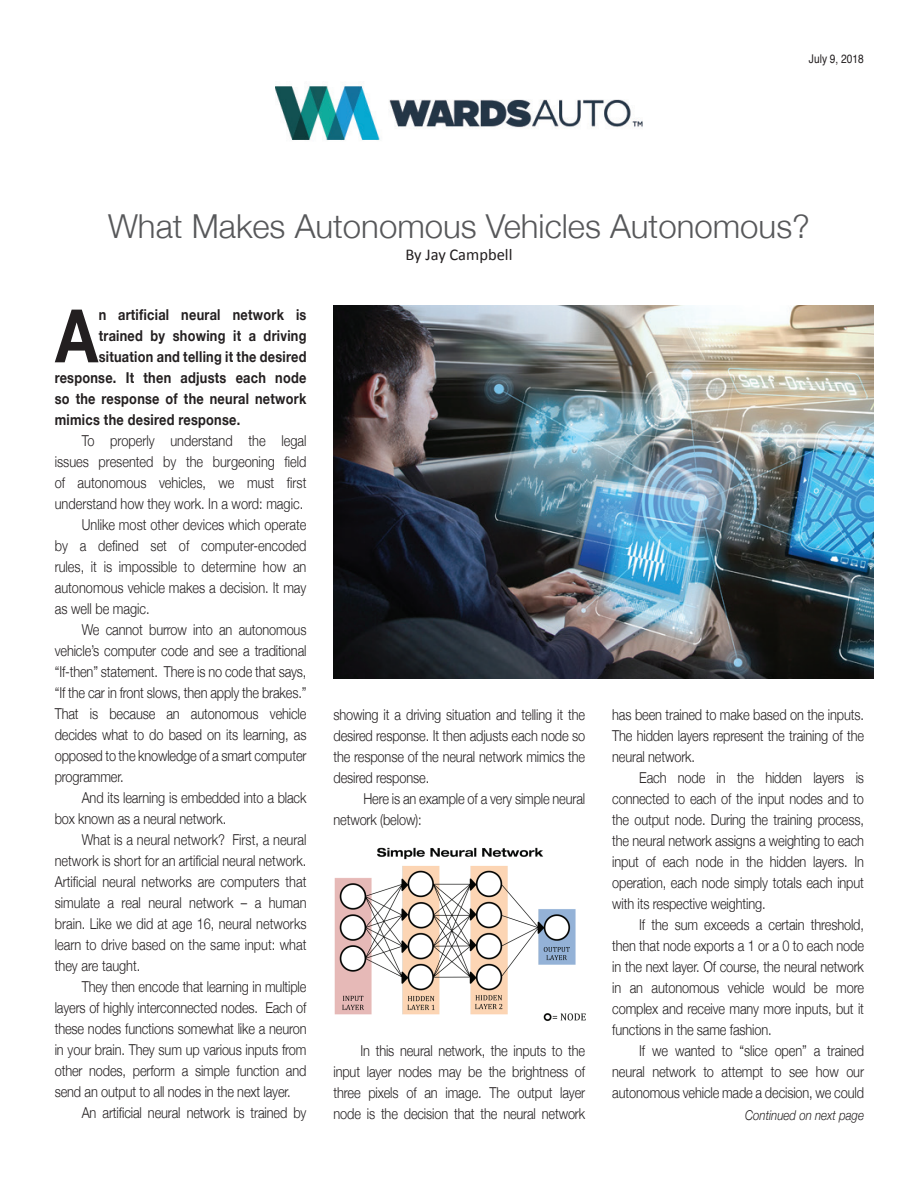
<style>
.page{position:relative;width:918px;height:1188px;background:#fff}
.page>*{position:absolute;margin:0;border:0;box-sizing:border-box;transform-origin:0 0}
.t1{font:700 73.8px "Helvetica Neue";color:#231f20;scale:.85 1}
.t2{font:300 33px "Helvetica Neue";color:#57585a}
.t3{font:16.5px "Calibri";color:#231f20}
.t4{font:300 15px/21px "Helvetica Neue";letter-spacing:-.01em;color:#231f20;text-align:justify;scale:.85 1}
.t5{font:700 15px "Helvetica Neue";letter-spacing:.02em;color:#231f20;scale:.85 1}
.t6{font:italic 300 13.5px "Helvetica Neue";color:#231f20;scale:.85 1}
.t7{font:12px "Helvetica";color:#231f20;scale:.85 1}
</style>
<div class="page">
<img style="left:275px;top:86px;width:368px;height:54px">
<img style="left:333px;top:306px;width:540px;height:372px">
<img style="left:334px;top:847px;width:252px;height:174px">
<p class="t7" style="left:809px;top:50px;width:66px">July 9, 2018</p>
<h2 class="t2" style="left:108px;top:199px;width:703px">What Makes Autonomous Vehicles Autonomous?</h2>
<p class="t3" style="left:405px;top:244px;width:109px">By Jay Campbell</p>
<h1 class="t1" style="left:55px;top:278px;width:52px">A</h1>
<p class="t5" style="left:99px;top:303px;width:246px">n artificial neural network is</p>
<p class="t5" style="left:99px;top:324px;width:246px">trained by showing it a driving</p>
<p class="t5" style="left:99px;top:345px;width:246px">situation and telling it the desired</p>
<p class="t5" style="left:55px;top:366px;width:298px">response. It then adjusts each node</p>
<p class="t5" style="left:55px;top:387px;width:298px">so the response of the neural network</p>
<p class="t5" style="left:55px;top:408px;width:220px">mimics the desired response.</p>
<p class="t4" style="left:82px;top:429px;width:266px">To properly understand the legal</p>
<p class="t4" style="left:55px;top:450px;width:298px">issues presented by the burgeoning field</p>
<p class="t4" style="left:55px;top:471px;width:298px">of autonomous vehicles, we must first</p>
<p class="t4" style="left:55px;top:492px;width:294px">understand how they work. In a word: magic.</p>
<p class="t4" style="left:82px;top:513px;width:266px">Unlike most other devices which operate</p>
<p class="t4" style="left:55px;top:534px;width:298px">by a defined set of computer-encoded</p>
<p class="t4" style="left:55px;top:555px;width:298px">rules, it is impossible to determine how an</p>
<p class="t4" style="left:55px;top:576px;width:298px">autonomous vehicle makes a decision. It may</p>
<p class="t4" style="left:55px;top:597px;width:113px">as well be magic.</p>
<p class="t4" style="left:82px;top:618px;width:266px">We cannot burrow into an autonomous</p>
<p class="t4" style="left:55px;top:639px;width:298px">vehicle’s computer code and see a traditional</p>
<p class="t4" style="left:55px;top:660px;width:298px">“If-then” statement. There is no code that says,</p>
<p class="t4" style="left:55px;top:681px;width:298px">“If the car in front slows, then apply the brakes.”</p>
<p class="t4" style="left:55px;top:702px;width:298px">That is because an autonomous vehicle</p>
<p class="t4" style="left:55px;top:723px;width:298px">decides what to do based on its learning, as</p>
<p class="t4" style="left:55px;top:744px;width:298px">opposed to the knowledge of a smart computer</p>
<p class="t4" style="left:55px;top:765px;width:83px">programmer.</p>
<p class="t4" style="left:82px;top:786px;width:266px">And its learning is embedded into a black</p>
<p class="t4" style="left:55px;top:807px;width:203px">box known as a neural network.</p>
<p class="t4" style="left:82px;top:828px;width:266px">What is a neural network? First, a neural</p>
<p class="t4" style="left:55px;top:849px;width:298px">network is short for an artificial neural network.</p>
<p class="t4" style="left:55px;top:870px;width:298px">Artificial neural networks are computers that</p>
<p class="t4" style="left:55px;top:891px;width:298px">simulate a real neural network – a human</p>
<p class="t4" style="left:55px;top:912px;width:298px">brain. Like we did at age 16, neural networks</p>
<p class="t4" style="left:55px;top:933px;width:298px">learn to drive based on the same input: what</p>
<p class="t4" style="left:55px;top:954px;width:102px">they are taught.</p>
<p class="t4" style="left:82px;top:975px;width:266px">They then encode that learning in multiple</p>
<p class="t4" style="left:55px;top:996px;width:298px">layers of highly interconnected nodes. Each of</p>
<p class="t4" style="left:55px;top:1017px;width:298px">these nodes functions somewhat like a neuron</p>
<p class="t4" style="left:55px;top:1038px;width:298px">in your brain. They sum up various inputs from</p>
<p class="t4" style="left:55px;top:1059px;width:298px">other nodes, perform a simple function and</p>
<p class="t4" style="left:55px;top:1080px;width:279px">send an output to all nodes in the next layer.</p>
<p class="t4" style="left:82px;top:1101px;width:266px">An artificial neural network is trained by</p>
<p class="t4" style="left:334px;top:703px;width:298px">showing it a driving situation and telling it the desired response. It then adjusts each node so the response of the neural network mimics the desired response.</p>
<p class="t4" style="left:334px;top:787px;width:298px;text-indent:30px">Here is an example of a very simple neural network (below):</p>
<p class="t4" style="left:334px;top:1039px;width:298px;text-indent:27px">In this neural network, the inputs to the input layer nodes may be the brightness of three pixels of an image. The output layer node is the decision that the neural network</p>
<p class="t4" style="left:612px;top:703px;width:298px">has been trained to make based on the inputs.<br>The hidden layers represent the training of the neural network.</p>
<p class="t4" style="left:612px;top:766px;width:298px;text-indent:27px">Each node in the hidden layers is connected to each of the input nodes and to the output node. During the training process, the neural network assigns a weighting to each input of each node in the hidden layers. In operation, each node simply totals each input with its respective weighting.</p>
<p class="t4" style="left:612px;top:913px;width:298px;text-indent:27px">If the sum exceeds a certain threshold, then that node exports a 1 or a 0 to each node in the next layer. Of course, the neural network in an autonomous vehicle would be more complex and receive many more inputs, but it functions in the same fashion.</p>
<p class="t4" style="left:612px;top:1039px;width:298px;text-indent:27px">If we wanted to “slice open” a trained neural network to attempt to see how our autonomous vehicle made a decision, we could</p>
<p class="t6" style="left:745px;top:1104px;width:141px">Continued on next page</p>
</div>
